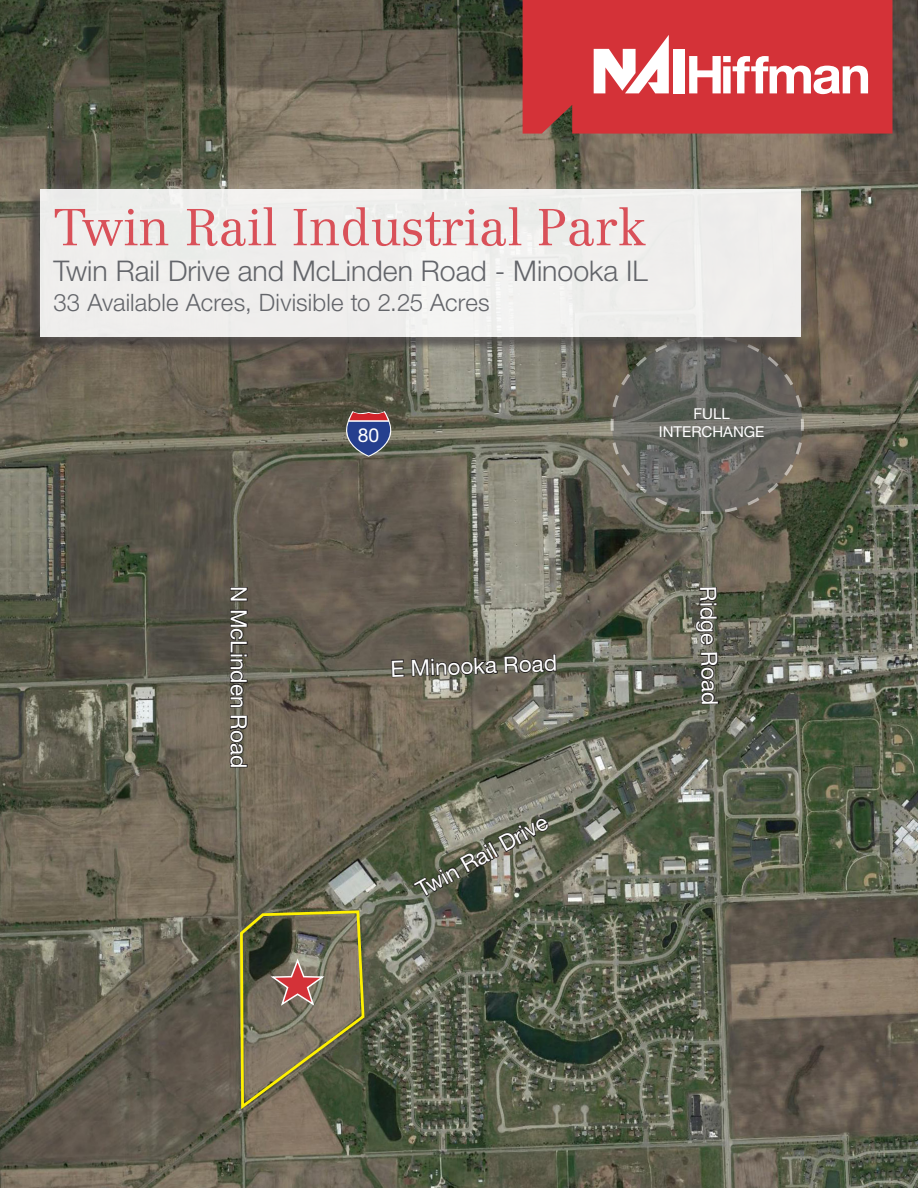
<style>
.page{position:relative;width:918px;height:1188px;background:#fff}
.page>*{position:absolute;margin:0;border:0;box-sizing:border-box;transform-origin:0 0}
.t1{font:300 51px "Centennial LT Std";color:#d95159}
.t2{font:300 28.5px "Helvetica Neue LT Std";color:#63656a}
.t3{font:300 24px "Helvetica Neue LT Std";letter-spacing:.005em;color:#63656a}
.t4{font:22.5px "Helvetica Neue LT Std";color:#fff}
.t5{font:19.35px "Helvetica Neue LT Std";color:#fff}
.t6{font:15px "Helvetica Neue LT Std";color:#fff}
</style>
<div class="page">
<img style="left:0;top:0;width:918px;height:1188px">
<div style="left:523px;top:0;width:369px;height:134px;background:#d43238"></div>
<div style="left:673px;top:49px;width:12px;height:44px;background:#fff"></div>
<svg style="left:594px;top:35px;width:75px;height:58px"></svg>
<svg style="left:689px;top:56px;width:179px;height:38px"></svg>
<svg style="left:229px;top:586px;width:19px;height:16px"></svg>
<svg style="left:229px;top:609px;width:19px;height:159px;background:#4b473f"></svg>
<svg style="left:390px;top:575px;width:167px;height:182px;background:#706b5e"></svg>
<svg style="left:339px;top:411px;width:60px;height:46px;background:#5c5971"></svg>
<svg style="left:609px;top:356px;width:196px;height:160px;background:#686760"></svg>
<div style="left:21px;top:171px;width:798px;height:185px;background:#fff;opacity:.34"></div>
<div style="left:40px;top:190px;width:760px;height:147px;background:#efeeed"></div>
<svg style="left:695px;top:580px;width:25px;height:254px;background:#5e6054"></svg>
<svg style="left:412px;top:818px;width:137px;height:80px;background:#676a5a"></svg>
<svg style="left:239px;top:909px;width:127px;height:201px;background:#756e51"></svg>
<p class="t1" style="left:53px;top:197px;width:594px">Twin Rail Industrial Park</p>
<p class="t2" style="left:53px;top:254px;width:596px">Twin Rail Drive and McLinden Road - Minooka IL</p>
<p class="t3" style="left:53px;top:288px;width:438px">33 Available Acres, Divisible to 2.25 Acres</p>
<p class="t5" style="left:358px;top:423px;width:23px">80</p>
<p class="t6" style="left:694px;top:404px;width:38px">FULL</p>
<p class="t6" style="left:659px;top:422px;width:107px">INTERCHANGE</p>
<p class="t4" style="left:252px;top:586px;width:184px;rotate:90deg">N McLinden Road</p>
<p class="t4" style="left:390px;top:655px;width:168px;rotate:-2deg">E Minooka Road</p>
<p class="t4" style="left:411px;top:880px;width:148px;rotate:-29deg">Twin Rail Drive</p>
<p class="t4" style="left:722px;top:586px;width:120px;rotate:89deg">Ridge Road</p>
</div>
